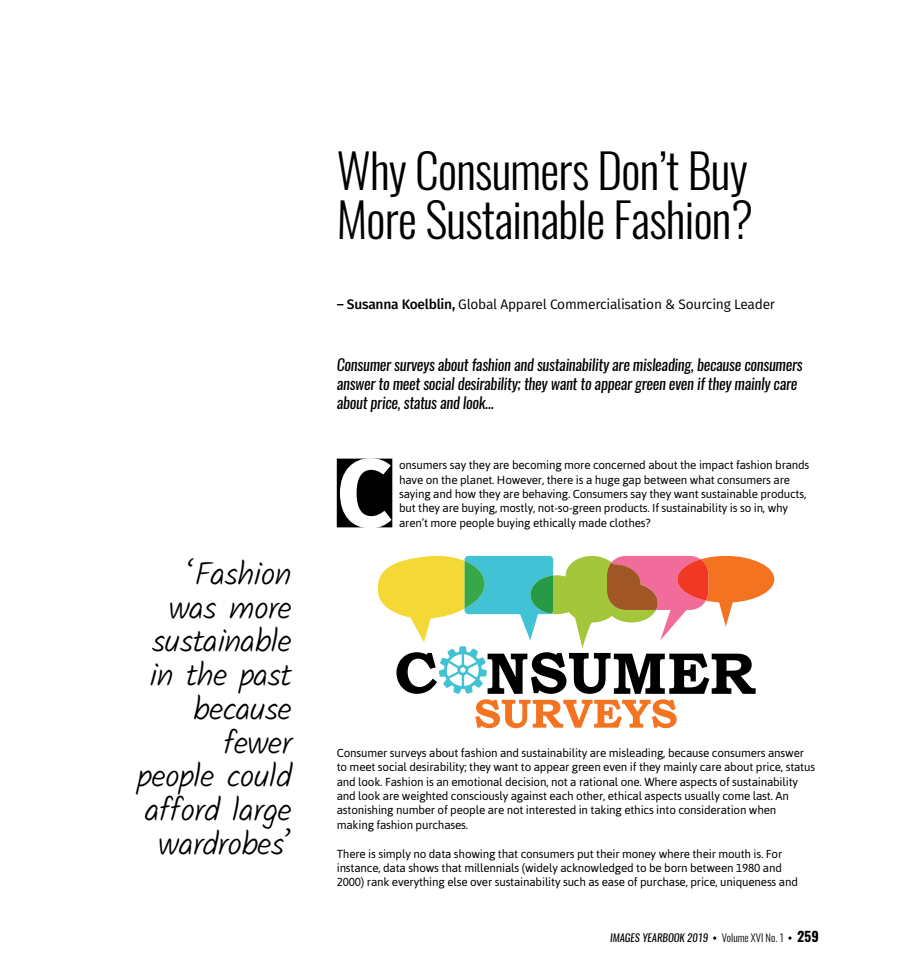
<style>
.page{position:relative;width:904px;height:975px;background:#fff}
.page>*{position:absolute;margin:0;border:0;box-sizing:border-box;transform-origin:0 0}
.t1{font:700 96.5px "Fira Sans";color:#fff}
.t2{font:300 47.5px/48.8px "Oswald";letter-spacing:-.015em;color:#000}
.t3{font:300 32.5px/33.8px "Kalam";letter-spacing:-.015em;color:#000;text-align:right}
.t4{font:italic 15.62px/18.8px "Oswald";letter-spacing:-.015em;color:#000}
.t5{font:13.75px "Fira Sans";letter-spacing:-.015em;color:#000}
.t6{font:11.62px/14.4px "Asap";letter-spacing:-.015em;color:#000}
.t7{font:italic 10.62px "Oswald";color:#000}
.t8{font:300 10.62px "Oswald";color:#000}
.s1{font-weight:500}
.s2{font-weight:700;font-size:13.75px}
</style>
<div class="page">
<div style="left:337px;top:458px;width:55px;height:69px;background:#000"></div>
<svg style="left:378px;top:556px;width:396px;height:137px"></svg>
<svg style="left:475px;top:699px;width:201px;height:29px"></svg>
<h3 class="t3" style="left:138px;top:556px;width:156px">‘Fashion was more sustainable in the past because fewer<br>people could afford large wardrobes’</h3>
<h2 class="t2" style="left:337px;top:146px;width:418px">Why Consumers Don’t Buy<br>More Sustainable Fashion?</h2>
<p class="t5" style="left:337px;top:298px;width:440px"><span class="s1">– Susanna Koelblin,</span> Global Apparel Commercialisation &amp; Sourcing Leader</p>
<h3 class="t4" style="left:337px;top:355px;width:467px">Consumer surveys about fashion and sustainability are misleading, because consumers answer to meet social desirability; they want to appear green even if they mainly care about price, status and look…</h3>
<h1 class="t1" style="left:337px;top:446px;width:57px">C</h1>
<p class="t6" style="left:399px;top:458px;width:412px">onsumers say they are becoming more concerned about the impact fashion brands have on the planet. However, there is a huge gap between what consumers are saying and how they are behaving. Consumers say they want sustainable products, but they are buying, mostly, not-so-green products. If sustainability is so in, why aren’t more people buying ethically made clothes?</p>
<p class="t6" style="left:337px;top:745px;width:480px">Consumer surveys about fashion and sustainability are misleading, because consumers answer to meet social desirability; they want to appear green even if they mainly care about price, status and look. Fashion is an emotional decision, not a rational one. Where aspects of sustainability and look are weighted consciously against each other, ethical aspects usually come last. An astonishing number of people are not interested in taking ethics into consideration when making fashion purchases.</p>
<p class="t6" style="left:337px;top:846px;width:462px">There is simply no data showing that consumers put their money where their mouth is. For instance, data shows that millennials (widely acknowledged to be born between 1980 and<br>2000) rank everything else over sustainability such as ease of purchase, price, uniqueness and</p>
<p class="t7" style="left:610px;top:930px;width:99px">IMAGES YEARBOOK 2019</p>
<p class="t8" style="left:721px;top:930px;width:99px">Volume XVI No. 1 <span class="s2">259</span></p>
</div>
